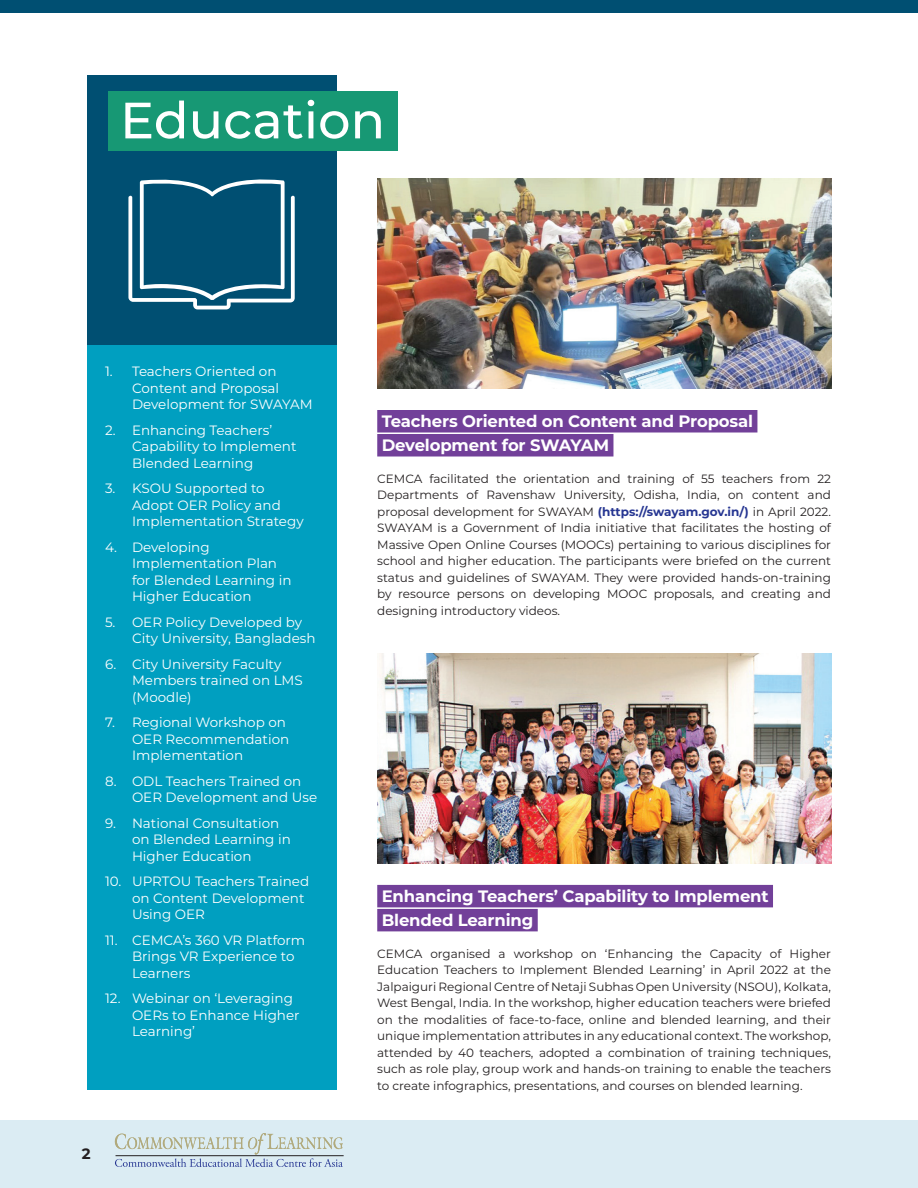
<style>
.page{position:relative;width:918px;height:1188px;background:#fff}
.page>*{position:absolute;margin:0;border:0;box-sizing:border-box;transform-origin:0 0}
.Left_Justify{font:500 51px "Montserrat";color:#fff}
.H2a{font:700 16.5px/24px "Montserrat";letter-spacing:-.01em;color:#fff}
.t1{font:700 15px "Montserrat";color:#231f20}
.t2{font:13.5px/16.5px "Montserrat";color:#fff}
.Body_Copy{font:12px/16.5px "Montserrat";color:#231f20;text-align:justify}
.s1{font-weight:700;color:#263692}
</style>
<div class="page">
<div style="left:0;top:1120px;width:918px;height:68px;background:#dbecf3"></div>
<div style="left:0;top:0;width:918px;height:13px;background:#004f72"></div>
<hr style="left:116px;top:1155px;width:228px;height:1px;background:#231f20">
<svg style="left:115px;top:1133px;width:228px;height:34px"></svg>
<div style="left:377px;top:410px;width:380px;height:23px;background:#724099"></div>
<div style="left:377px;top:434px;width:236px;height:23px;background:#724099"></div>
<div style="left:377px;top:885px;width:396px;height:22px;background:#724099"></div>
<div style="left:377px;top:909px;width:161px;height:22px;background:#724099"></div>
<img style="left:377px;top:178px;width:454px;height:210px">
<img style="left:377px;top:653px;width:454px;height:210px">
<div style="left:87px;top:75px;width:249px;height:270px;background:#004f72"></div>
<div style="left:87px;top:345px;width:249px;height:745px;background:#009fc0"></div>
<div style="left:108px;top:91px;width:289px;height:59px;background:#179874"></div>
<svg style="left:128px;top:179px;width:167px;height:130px"></svg>
<p class="Left_Justify" style="left:120px;top:85px;width:267px">Education</p>
<p class="t2" style="left:132px;top:363px;width:182px;text-indent:-27px">1. Teachers Oriented on<br>Content and Proposal<br>Development for SWAYAM</p>
<p class="t2" style="left:132px;top:421px;width:166px;text-indent:-27px">2. Enhancing Teachers’<br>Capability to Implement<br>Blended Learning</p>
<p class="t2" style="left:132px;top:480px;width:173px;text-indent:-27px">3. KSOU Supported to<br>Adopt OER Policy and<br>Implementation Strategy</p>
<p class="t2" style="left:132px;top:538px;width:161px;text-indent:-27px">4. Developing<br>Implementation Plan for Blended Learning in<br>Higher Education</p>
<p class="t2" style="left:132px;top:613px;width:185px;text-indent:-27px">5. OER Policy Developed by<br>City University, Bangladesh</p>
<p class="t2" style="left:132px;top:655px;width:172px;text-indent:-27px">6. City University Faculty<br>Members trained on LMS (Moodle)</p>
<p class="t2" style="left:132px;top:714px;width:159px;text-indent:-27px">7. Regional Workshop on<br>OER Recommendation<br>Implementation</p>
<p class="t2" style="left:132px;top:772px;width:187px;text-indent:-27px">8. ODL Teachers Trained on<br>OER Development and Use</p>
<p class="t2" style="left:132px;top:814px;width:160px;text-indent:-27px">9. National Consultation on Blended Learning in<br>Higher Education</p>
<p class="t2" style="left:132px;top:873px;width:179px;text-indent:-27px">10. UPRTOU Teachers Trained on Content Development<br>Using OER</p>
<p class="t2" style="left:132px;top:931px;width:175px;text-indent:-27px">11. CEMCA’s 360 VR Platform<br>Brings VR Experience to<br>Learners</p>
<p class="t2" style="left:132px;top:990px;width:169px;text-indent:-27px">12. Webinar on ‘Leveraging<br>OERs to Enhance Higher<br>Learning’</p>
<p class="t1" style="left:82px;top:1143px;width:10px">2</p>
<p class="H2a" style="left:382px;top:409px;width:373px">Teachers Oriented on Content and Proposal<br>Development for SWAYAM</p>
<p class="Body_Copy" style="left:377px;top:470px;width:455px">CEMCA facilitated the orientation and training of 55 teachers from 22<br>Departments of Ravenshaw University, Odisha, India, on content and proposal development for SWAYAM <span class="s1">(https://swayam.gov.in/)</span> in April 2022.<br>SWAYAM is a Government of India initiative that facilitates the hosting of Massive Open Online Courses (MOOCs) pertaining to various disciplines for school and higher education. The participants were briefed on the current status and guidelines of SWAYAM. They were provided hands-on-training by resource persons on developing MOOC proposals, and creating and designing introductory videos.</p>
<p class="H2a" style="left:382px;top:883px;width:388px">Enhancing Teachers’ Capability to Implement<br>Blended Learning</p>
<p class="Body_Copy" style="left:377px;top:945px;width:455px">CEMCA organised a workshop on ‘Enhancing the Capacity of Higher Education Teachers to Implement Blended Learning’ in April 2022 at the Jalpaiguri Regional Centre of Netaji Subhas Open University (NSOU), Kolkata, West Bengal, India. In the workshop, higher education teachers were briefed on the modalities of face-to-face, online and blended learning, and their unique implementation attributes in any educational context. The workshop, attended by 40 teachers, adopted a combination of training techniques, such as role play, group work and hands-on training to enable the teachers to create infographics, presentations, and courses on blended learning.</p>
</div>
